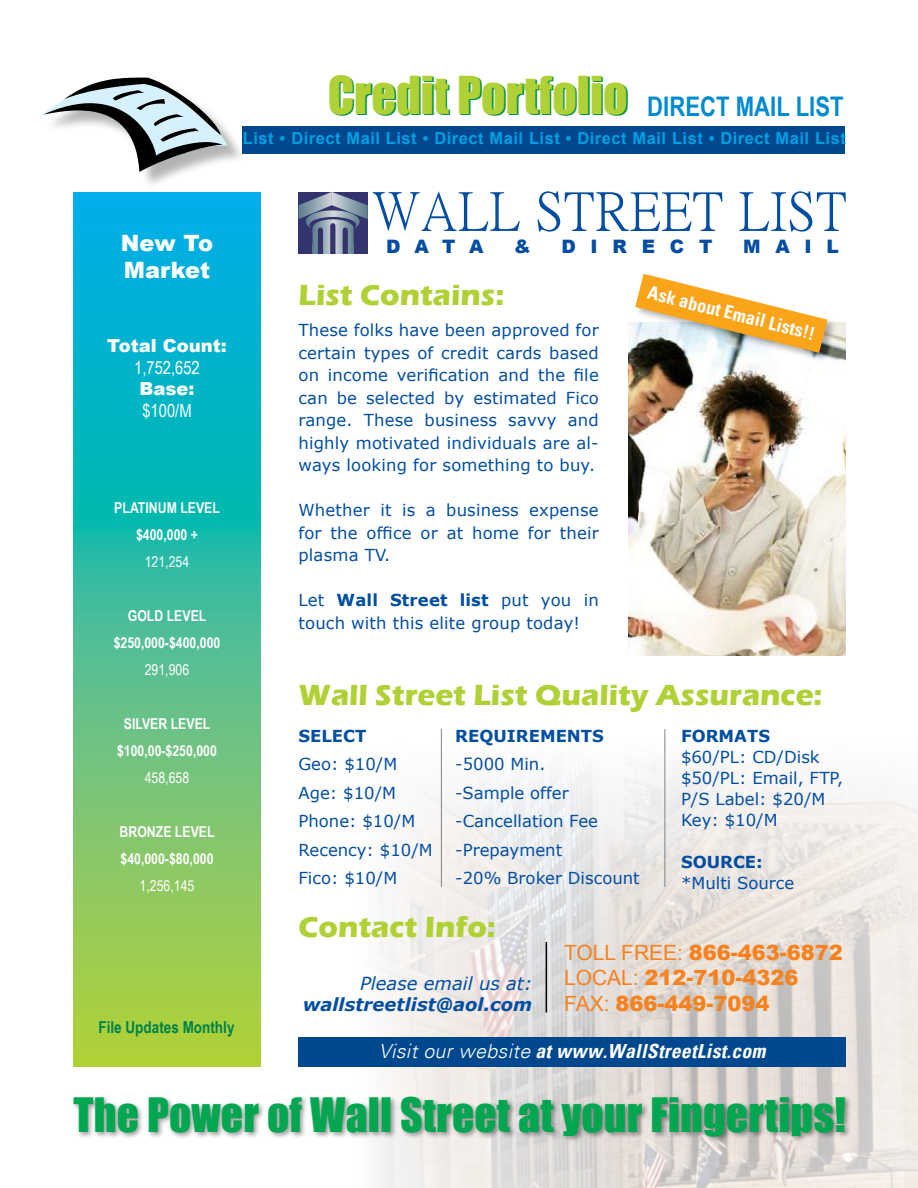
<style>
.page{position:relative;width:918px;height:1188px;background:#fff}
.page>*{position:absolute;margin:0;border:0;box-sizing:border-box;transform-origin:0 0}
.t1{font:53.85px "P Ming Li U";letter-spacing:.01em;color:#034ea2}
.t2{font:48px "Impact";color:#009449}
.t3{font:43.5px "Impact";letter-spacing:.005em;color:#00a650}
.t4{font:700 30px "Eras ITC";color:#b0d135}
.t5{font:900 22.5px "Arial";color:#fff}
.t6{font:900 21px/25.2px "Arial";color:#f5821f}
.t7{font:italic 700 condensed 19.5px "Univers";letter-spacing:.02em;color:#fff}
.t8{font:700 condensed 18.45px "Univers";color:#fff}
.t9{font:900 18.45px "Arial";letter-spacing:.795em;color:#034ea2}
.t10{font:italic 700 18px "Verdana";color:#034ea2}
.t11{font:italic 18px "Verdana";color:#034ea2}
.t12{font:900 18px "Arial";color:#fff}
.t13{font:18px "Arial Narrow";color:#fff}
.t14{font:16.5px/22.5px "Verdana";color:#034ea2}
.t15{font:700 16.5px "Arial";letter-spacing:.03em;color:#009fe3}
.t16{font:700 16.5px "Verdana";color:#034ea2}
.t17{font:700 16.5px "Arial Narrow";color:#008149}
.t18{font:700 15px/27px "Arial Narrow";color:#fff;text-align:center}
.t19{font:15px "Arial Narrow";color:#fff}
.s1{font-family:"Arial Narrow";font-weight:700;font-size:27px;color:#008ad0}
.s2{font-weight:700}
.s3{font-weight:400}
.s4{font-weight:300;font-stretch:normal}
</style>
<div class="page">
<img style="left:357px;top:740px;width:561px;height:448px">
<div style="left:70px;top:1093px;width:783px;height:51px;background:#000;opacity:.4"></div>
<svg style="left:74px;top:192px;width:187px;height:874px;background:#48be95"></svg>
<hr style="left:546px;top:942px;width:1px;height:70px;background:#000">
<div style="left:298px;top:1037px;width:548px;height:29px;background:#00488e"></div>
<img style="left:628px;top:322px;width:218px;height:334px">
<svg style="left:298px;top:229px;width:70px;height:25px"></svg>
<svg style="left:298px;top:192px;width:70px;height:37px;background:#707c98"></svg>
<svg style="left:313px;top:245px;width:41px;height:9px"></svg>
<div style="left:318px;top:230px;width:5px;height:30px;background:#33346d"></div>
<div style="left:330px;top:226px;width:5px;height:36px;background:#33346d"></div>
<div style="left:343px;top:230px;width:5px;height:30px;background:#33346d"></div>
<div style="left:295px;top:254px;width:77px;height:14px;background:#fff"></div>
<div style="left:45px;top:78px;width:201px;height:113px;background:#000;opacity:.3"></div>
<svg style="left:42px;top:78px;width:186px;height:97px"></svg>
<div style="left:242px;top:126px;width:603px;height:28px;background:#00488e"></div>
<hr style="left:664px;top:729px;width:1px;height:158px;background:#808284">
<hr style="left:441px;top:729px;width:1px;height:158px;background:#808284">
<div style="left:633px;top:272px;width:205px;height:91px;background:#000;opacity:.3"></div>
<svg style="left:635px;top:274px;width:192px;height:79px"></svg>
<h2 class="t2" style="left:329px;top:59px;width:516px">Credit Portfolio <span class="s1">DIRECT MAIL LIST</span></h2>
<p class="t15" style="left:243px;top:128px;width:604px">List • Direct Mail List • Direct Mail List • Direct Mail List • Direct Mail List</p>
<h1 class="t1" style="left:373px;top:185px;width:476px">WALL STREET LIST</h1>
<h3 class="t5" style="left:121px;top:227px;width:94px">New To</h3>
<p class="t9" style="left:386px;top:233px;width:99px">DATA</p>
<p class="t9" style="left:514px;top:233px;width:18px">&amp;</p>
<p class="t9" style="left:562px;top:233px;width:152px">DIRECT</p>
<p class="t9" style="left:743px;top:233px;width:97px">MAIL</p>
<h3 class="t5" style="left:124px;top:254px;width:88px">Market</h3>
<p class="t12" style="left:107px;top:333px;width:121px">Total Count:</p>
<p class="t13" style="left:134px;top:354px;width:67px">1,752,652</p>
<p class="t12" style="left:140px;top:376px;width:57px">Base:</p>
<p class="t13" style="left:142px;top:397px;width:51px">$100/M</p>
<p class="t18" style="left:114px;top:494px;width:107px">PLATINUM LEVEL $400,000 +</p>
<p class="t19" style="left:145px;top:551px;width:46px">121,254</p>
<p class="t18" style="left:114px;top:602px;width:108px">GOLD LEVEL $250,000-$400,000</p>
<p class="t19" style="left:145px;top:659px;width:46px">291,906</p>
<p class="t18" style="left:117px;top:710px;width:101px">SILVER LEVEL $100,00-$250,000</p>
<p class="t19" style="left:145px;top:767px;width:46px">458,658</p>
<p class="t18" style="left:120px;top:818px;width:96px;text-align:left">BRONZE LEVEL $40,000-$80,000</p>
<p class="t19" style="left:140px;top:875px;width:56px">1,256,145</p>
<p class="t17" style="left:98px;top:1014px;width:138px">File Updates Monthly</p>
<h3 class="t4" style="left:298px;top:277px;width:207px">List Contains:</h3>
<p class="t14" style="left:298px;top:319px;width:302px;text-align:justify">These folks have been approved for certain types of credit cards based on income verification and the file can be selected by estimated Fico range. These business savvy and highly motivated individuals are al&shy;ways looking for something to buy.</p>
<p class="t14" style="left:298px;top:499px;width:302px;text-align:justify">Whether it is a business expense for the office or at home for their plasma TV.</p>
<p class="t14" style="left:298px;top:589px;width:302px">Let <span class="s2">Wall Street list</span> put you in touch with this elite group today!</p>
<p class="t8" style="left:651px;top:281px;width:173px;rotate:14deg">Ask about Email Lists!!</p>
<h3 class="t4" style="left:298px;top:678px;width:525px">Wall Street List Quality Assurance:</h3>
<p class="t16" style="left:298px;top:725px;width:69px">SELECT</p>
<p class="t14" style="left:298px;top:749px;width:136px;line-height:28.5px">Geo: $10/M<br>Age: $10/M<br>Phone: $10/M<br>Recency: $10/M<br>Fico: $10/M</p>
<p class="t16" style="left:455px;top:725px;width:150px">REQUIREMENTS</p>
<p class="t14" style="left:455px;top:749px;width:186px;line-height:28.5px">-5000 Min.<br>-Sample offer -Cancellation Fee -Prepayment<br>-20% Broker Discount</p>
<h3 class="t4" style="left:298px;top:910px;width:199px">Contact Info:</h3>
<p class="t16" style="left:681px;top:725px;width:91px">FORMATS</p>
<p class="t14" style="left:681px;top:746px;width:164px;line-height:21px">$60/PL: CD/Disk $50/PL: Email, FTP,<br>P/S Label: $20/M<br>Key: $10/M</p>
<p class="t16" style="left:681px;top:851px;width:83px">SOURCE:</p>
<p class="t14" style="left:681px;top:871px;width:115px">*Multi Source</p>
<p class="t6" style="left:564px;top:940px;width:280px"><span class="s3">TOLL FREE:</span> 866-463-6872<br><span class="s3">LOCAL:</span> 212-710-4326<br><span class="s3">FAX:</span> 866-449-7094</p>
<p class="t7" style="left:379px;top:1039px;width:388px"><span class="s4">Visit our website</span> at www.WallStreetList.com</p>
<p class="t11" style="left:360px;top:972px;width:174px">Please email us at:</p>
<p class="t10" style="left:303px;top:993px;width:231px">wallstreetlist@aol.com</p>
<h3 class="t3" style="left:74px;top:1081px;width:774px">The Power of Wall Street at your Fingertips!</h3>
</div>
